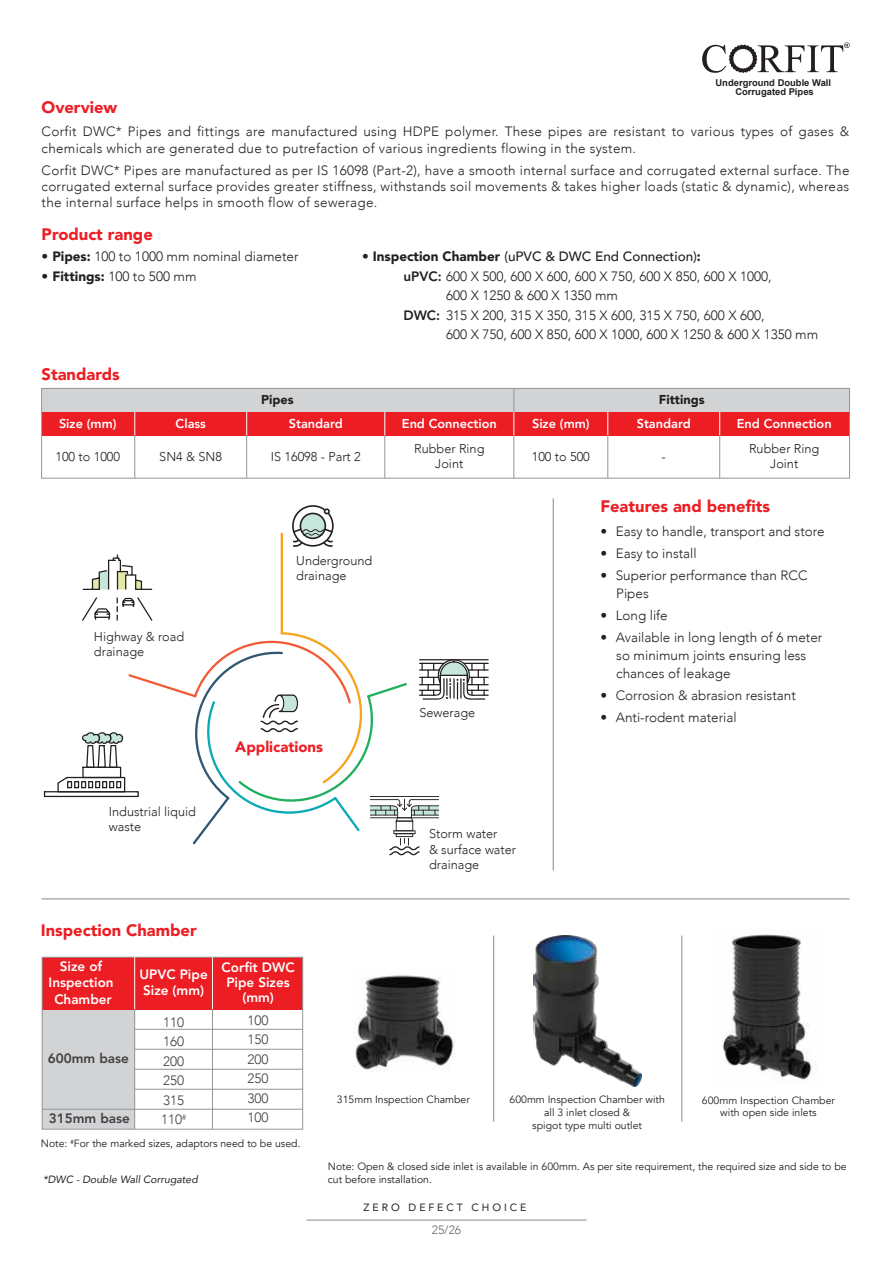
<style>
.page{position:relative;width:893px;height:1263px;background:#fff}
.page>*{position:absolute;margin:0;border:0;box-sizing:border-box;transform-origin:0 0}
.t1{font:900 16.5px "Avenir";color:#ed1d24}
.t2{font:900 15px "Avenir";color:#ed1d24}
.t3{font:300 13.5px/17.7px "Avenir";color:#231f20}
.t4{font:300 13.5px/16.2px "Avenir";letter-spacing:.02em;color:#231f20}
.t5{font:800 13.5px/16.2px "Avenir";color:#fff;text-align:center}
.t6{font:500 13.5px "Avenir";color:#231f20}
.t7{font:300 13.5px/19.5px "Avenir";color:#414042}
.t8{font:900 13.5px "Avenir";color:#231f20}
.t9{font:800 13.5px "Avenir";color:#414042}
.t10{font:300 12.75px/15.3px "Avenir";color:#231f20}
.t11{font:800 12.75px "Avenir";color:#fff}
.t12{font:900 12.75px "Avenir";color:#231f20}
.t13{font:300 12px "Avenir";color:#636466}
.t14{font:10.5px/12.6px "Avenir";color:#231f20;text-align:center}
.t15{font:italic 10.5px "Avenir";color:#231f20}
.t16{font:10.5px "Avenir";letter-spacing:.28em;color:#231f20}
.t17{font:700 9.45px/9.4px "Arial";color:#231f20;text-align:center}
.s1{font-weight:900}
.s2{font-weight:300}
.s3{font-weight:800}
</style>
<div class="page">
<hr style="left:306px;top:1220px;width:281px;height:1px;background:#8a8c8e">
<div style="left:42px;top:388px;width:807px;height:24px;background:#d1d3d4"></div>
<div style="left:42px;top:412px;width:807px;height:23px;background:#ed1d24"></div>
<hr style="left:513px;top:435px;width:1px;height:43px;background:#939598">
<hr style="left:134px;top:435px;width:1px;height:43px;background:#939598">
<hr style="left:246px;top:435px;width:1px;height:43px;background:#939598">
<hr style="left:384px;top:435px;width:1px;height:43px;background:#939598">
<hr style="left:607px;top:435px;width:1px;height:43px;background:#939598">
<hr style="left:719px;top:435px;width:1px;height:43px;background:#939598">
<svg style="left:513px;top:390px;width:1px;height:45px"></svg>
<svg style="left:134px;top:412px;width:1px;height:23px"></svg>
<svg style="left:246px;top:412px;width:1px;height:23px"></svg>
<svg style="left:384px;top:412px;width:1px;height:23px"></svg>
<svg style="left:607px;top:412px;width:1px;height:23px"></svg>
<svg style="left:719px;top:412px;width:1px;height:23px"></svg>
<div style="left:41px;top:388px;width:809px;height:90px;border:1px solid #939598"></div>
<hr style="left:281px;top:533px;width:2px;height:101px;background:#f5a51c">
<svg style="left:292px;top:505px;width:42px;height:42px"></svg>
<svg style="left:44px;top:632px;width:445px;height:224px"></svg>
<svg style="left:82px;top:554px;width:71px;height:67px"></svg>
<hr style="left:553px;top:498px;width:1px;height:372px;background:#939598">
<hr style="left:493px;top:936px;width:1px;height:185px;background:#939598">
<hr style="left:42px;top:898px;width:808px;height:1px;background:#939598">
<hr style="left:681px;top:936px;width:1px;height:185px;background:#939598">
<svg style="left:702px;top:42px;width:148px;height:31px"></svg>
<img style="left:722px;top:934px;width:90px;height:149px">
<img style="left:354px;top:975px;width:100px;height:95px">
<img style="left:533px;top:935px;width:108px;height:151px">
<hr style="left:212px;top:1009px;width:1px;height:120px;background:#939598">
<div style="left:42px;top:1009px;width:93px;height:120px;background:#d1d3d4"></div>
<hr style="left:135px;top:1029px;width:168px;height:1px;background:#939598">
<hr style="left:135px;top:1049px;width:168px;height:1px;background:#939598">
<hr style="left:135px;top:1069px;width:168px;height:1px;background:#939598">
<hr style="left:135px;top:1089px;width:168px;height:1px;background:#939598">
<hr style="left:42px;top:1109px;width:261px;height:1px;background:#939598">
<div style="left:42px;top:957px;width:261px;height:52px;background:#ed1d24"></div>
<div style="left:42px;top:957px;width:261px;height:172px;border:1px solid #939598"></div>
<hr style="left:212px;top:957px;width:1px;height:52px;background:#fff">
<hr style="left:134px;top:957px;width:1px;height:52px;background:#fff">
<hr style="left:134px;top:1009px;width:1px;height:120px;background:#939598">
<p class="t1" style="left:42px;top:97px;width:77px">Overview</p>
<p class="t17" style="left:715px;top:78px;width:117px">Underground Double Wall<br>Corrugated Pipes</p>
<p class="t4" style="left:42px;top:124px;width:809px">Corfit DWC* Pipes and fittings are manufactured using HDPE polymer. These pipes are resistant to various types of gases &amp; chemicals which are generated due to putrefaction of various ingredients flowing in the system.</p>
<p class="t3" style="left:42px;top:162px;width:809px;line-height:16.2px;text-align:justify">Corfit DWC* Pipes are manufactured as per IS 16098 (Part-2), have a smooth internal surface and corrugated external surface. The corrugated external surface provides greater stiffness, withstands soil movements &amp; takes higher loads (static &amp; dynamic), whereas the internal surface helps in smooth flow of sewerage.</p>
<p class="t1" style="left:42px;top:225px;width:113px">Product range</p>
<p class="t3" style="left:42px;top:248px;width:259px"><span class="s1">• Pipes:</span> 100 to 1000 mm nominal diameter</p>
<p class="t8" style="left:42px;top:268px;width:156px">• Fittings: <span class="s2">100 to 500 mm</span></p>
<p class="t1" style="left:42px;top:364px;width:80px">Standards</p>
<p class="t6" style="left:362px;top:245px;width:340px"><span class="s1">• Inspection Chamber</span> (uPVC &amp; DWC End Connection)<span class="s1">:</span></p>
<p class="t3" style="left:403px;top:267px;width:370px"><span class="s3">uPVC:</span> 600 X 500, 600 X 600, 600 X 750, 600 X 850, 600 X 1000,</p>
<p class="t3" style="left:446px;top:287px;width:173px">600 X 1250 &amp; 600 X 1350 mm</p>
<p class="t3" style="left:403px;top:306px;width:363px"><span class="s3">DWC:</span> 315 X 200, 315 X 350, 315 X 600, 315 X 750, 600 X 600,</p>
<p class="t3" style="left:446px;top:326px;width:374px">600 X 750, 600 X 850, 600 X 1000, 600 X 1250 &amp; 600 X 1350 mm</p>
<p class="t11" style="left:59px;top:416px;width:59px">Size (mm)</p>
<p class="t10" style="left:55px;top:448px;width:66px">100 to 1000</p>
<p class="t11" style="left:176px;top:416px;width:32px">Class</p>
<p class="t10" style="left:159px;top:448px;width:64px">SN4 &amp; SN8</p>
<p class="t10" style="left:94px;top:629px;width:92px">Highway &amp; road drainage</p>
<p class="t12" style="left:261px;top:392px;width:34px">Pipes</p>
<p class="t12" style="left:659px;top:392px;width:47px">Fittings</p>
<p class="t11" style="left:289px;top:416px;width:56px">Standard</p>
<p class="t10" style="left:271px;top:448px;width:92px">IS 16098 - Part 2</p>
<p class="t10" style="left:662px;top:448px;width:6px">-</p>
<p class="t11" style="left:402px;top:416px;width:96px">End Connection</p>
<p class="t11" style="left:637px;top:416px;width:56px">Standard</p>
<p class="t10" style="left:414px;top:441px;width:72px;text-align:center">Rubber Ring<br>Joint</p>
<p class="t10" style="left:749px;top:441px;width:72px;text-align:center">Rubber Ring<br>Joint</p>
<p class="t11" style="left:737px;top:416px;width:96px">End Connection</p>
<p class="t11" style="left:532px;top:416px;width:59px">Size (mm)</p>
<p class="t10" style="left:532px;top:448px;width:60px">100 to 500</p>
<p class="t10" style="left:296px;top:552px;width:78px">Underground drainage</p>
<p class="t2" style="left:235px;top:738px;width:89px">Applications</p>
<p class="t10" style="left:419px;top:705px;width:57px">Sewerage</p>
<p class="t1" style="left:600px;top:497px;width:171px">Features and benefits</p>
<p class="t3" style="left:600px;top:522px;width:226px">• Easy to handle, transport and store</p>
<p class="t3" style="left:600px;top:544px;width:98px">• Easy to install</p>
<p class="t3" style="left:616px;top:567px;width:193px;text-indent:-16px">• Superior performance than RCC<br>Pipes</p>
<p class="t3" style="left:600px;top:606px;width:69px">• Long life</p>
<p class="t3" style="left:616px;top:629px;width:208px;text-indent:-16px">• Available in long length of 6 meter so minimum joints ensuring less chances of leakage</p>
<p class="t3" style="left:600px;top:686px;width:197px">• Corrosion &amp; abrasion resistant</p>
<p class="t3" style="left:600px;top:708px;width:138px">• Anti-rodent material</p>
<p class="t10" style="left:109px;top:803px;width:89px">Industrial liquid waste</p>
<p class="t10" style="left:429px;top:826px;width:89px">Storm water<br>&amp; surface water drainage</p>
<p class="t1" style="left:41px;top:921px;width:157px">Inspection Chamber</p>
<p class="t5" style="left:139px;top:966px;width:70px;text-align:left">UPVC Pipe<br>Size (mm)</p>
<p class="t7" style="left:161px;top:1012px;width:27px">110<br>160<br>200<br>250<br>315<br>110<sup>#</sup></p>
<p class="t5" style="left:49px;top:958px;width:67px">Size of<br>Inspection<br>Chamber</p>
<p class="t9" style="left:48px;top:1051px;width:82px">600mm base</p>
<p class="t9" style="left:49px;top:1110px;width:82px">315mm base</p>
<p class="t5" style="left:222px;top:960px;width:74px;line-height:15px">Corfit DWC<br>Pipe Sizes (mm)</p>
<p class="t7" style="left:248px;top:1010px;width:23px;text-align:justify">100<br>150<br>200<br>250<br>300<br>100</p>
<p class="t14" style="left:41px;top:1137px;width:261px">Note: <sup>#</sup>For the marked sizes, adaptors need to be used.</p>
<p class="t15" style="left:43px;top:1173px;width:156px">*DWC - Double Wall Corrugated</p>
<p class="t14" style="left:337px;top:1094px;width:135px">315mm Inspection Chamber</p>
<p class="t14" style="left:509px;top:1094px;width:157px">600mm Inspection Chamber with all 3 inlet closed &amp;<br>spigot type multi outlet</p>
<p class="t14" style="left:702px;top:1094px;width:135px">600mm Inspection Chamber with open side inlets</p>
<p class="t14" style="left:328px;top:1160px;width:520px;text-align:left">Note: Open &amp; closed side inlet is available in 600mm. As per site requirement, the required size and side to be cut before installation.</p>
<p class="t16" style="left:364px;top:1201px;width:164px">ZERO DEFECT CHOICE</p>
<p class="t13" style="left:432px;top:1223px;width:31px">25/26</p>
</div>
